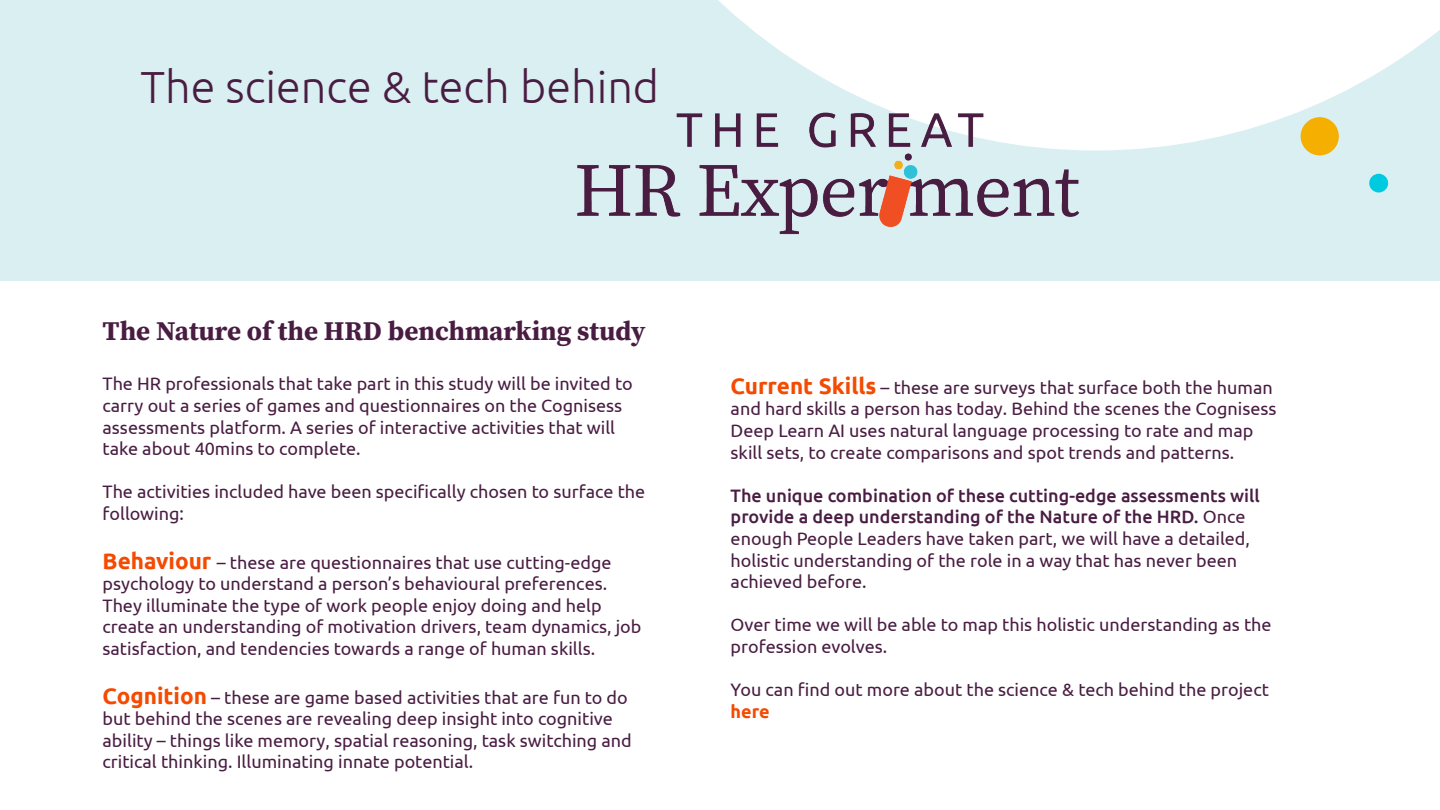
<style>
.page{position:relative;width:1440px;height:810px;background:#fff}
.page>*{position:absolute;margin:0;border:0;box-sizing:border-box;transform-origin:0 0}
.t1{font:300 45px "Ubuntu";color:#491d42}
.t2{font:700 27px "Source Serif Pro";color:#491d42}
.t3{font:18px/21.6px "Ubuntu";color:#491d42}
.s1{font-weight:700;font-size:22.5px;color:#f44a01}
.s2{font-weight:500}
.s3{font-weight:700;color:#f44a01}
</style>
<div class="page">
<div style="left:1px;top:0;width:1439px;height:281px;background:#daeff1"></div>
<svg style="left:718px;top:0;width:722px;height:150px;fill:#fff"></svg>
<img style="left:577px;top:109px;width:529px;height:126px">
<div style="left:1301px;top:117px;width:38px;height:38px;background:#f5af00;border-radius:50%"></div>
<div style="left:1369px;top:174px;width:19px;height:19px;background:#00cae0;border-radius:50%"></div>
<p class="t1" style="left:140px;top:60px;width:520px">The science &amp; tech behind</p>
<p class="t2" style="left:103px;top:312px;width:545px">The Nature of the HRD benchmarking study</p>
<p class="t3" style="left:103px;top:373px;width:532px">The HR professionals that take part in this study will be invited to carry out a series of games and questionnaires on the Cognisess assessments platform. A series of interactive activities that will take about 40mins to complete.</p>
<p class="t3" style="left:103px;top:481px;width:544px">The activities included have been specifically chosen to surface the following:</p>
<p class="t3" style="left:103px;top:551px;width:540px"><span class="s1">Behaviour</span> – these are questionnaires that use cutting-edge psychology to understand a person’s behavioural preferences.<br>They illuminate the type of work people enjoy doing and help create an understanding of motivation drivers, team dynamics, job satisfaction, and tendencies towards a range of human skills.</p>
<p class="t3" style="left:103px;top:686px;width:531px"><span class="s1">Cognition</span> – these are game based activities that are fun to do but behind the scenes are revealing deep insight into cognitive ability – things like memory, spatial reasoning, task switching and critical thinking. Illuminating innate potential.</p>
<p class="t3" style="left:731px;top:376px;width:547px"><span class="s1">Current Skills</span> – these are surveys that surface both the human and hard skills a person has today. Behind the scenes the Cognisess Deep Learn AI uses natural language processing to rate and map skill sets, to create comparisons and spot trends and patterns.</p>
<p class="t3" style="left:731px;top:484px;width:531px"><span class="s2">The unique combination of these cutting-edge assessments will provide a deep understanding of the Nature of the HRD.</span> Once enough People Leaders have taken part, we will have a detailed, holistic understanding of the role in a way that has never been achieved before.</p>
<p class="t3" style="left:731px;top:614px;width:543px">Over time we will be able to map this holistic understanding as the profession evolves.</p>
<p class="t3" style="left:731px;top:678px;width:540px">You can find out more about the science &amp; tech behind the project <span class="s3">here</span></p>
</div>
